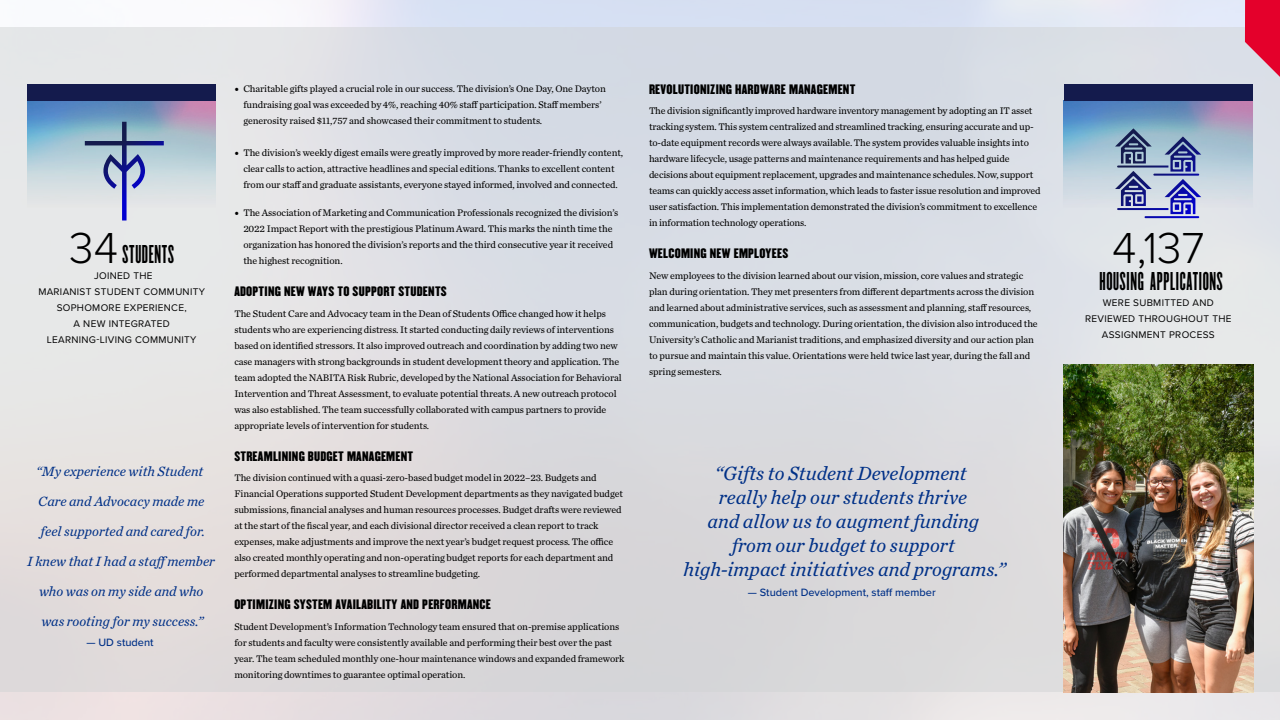
<style>
.page{position:relative;width:1280px;height:720px;background:#fff}
.page>*{position:absolute;margin:0;border:0;box-sizing:border-box;transform-origin:0 0}
.t1{font:300 45px "Proxima Nova";color:#000}
.t2{font:22.5px "Champion Bantamweight";letter-spacing:.03em;color:#000}
.t3{font:italic 20px/24px "Chronicle Text G2";color:#003087;text-align:center}
.t4{font:italic 14px/30px "Chronicle Text G2";color:#003087}
.Goal_subsection_title{font:12px "Champion Welterweight";letter-spacing:.02em;color:#000}
.t5{font:500 11px "Proxima Nova";color:#003087}
.t6{font:10px/16px "Chronicle Text G2";letter-spacing:-.01em;color:#000}
.t7{font:10px/16px "Proxima Nova";letter-spacing:.03em;color:#000;text-align:center}
.s1{font-family:"Proxima Nova";font-weight:300;font-size:45px}
.s2{font-family:"Minion Pro";font-size:12px}
</style>
<div class="page">
<div style="left:0;top:28px;width:1280px;height:664px;background:#dbdce3"></div>
<svg style="left:1245px;top:0;width:35px;height:77px"></svg>
<img style="left:27px;top:101px;width:189px;height:107px">
<div style="left:27px;top:84px;width:189px;height:17px;background:#141b4d"></div>
<svg style="left:85px;top:122px;width:79px;height:99px"></svg>
<img style="left:1064px;top:101px;width:189px;height:94px">
<div style="left:1064px;top:84px;width:189px;height:17px;background:#141b4d"></div>
<svg style="left:1115px;top:128px;width:86px;height:86px"></svg>
<img style="left:1064px;top:365px;width:189px;height:328px">
<p class="t2" style="left:69px;top:238px;width:106px"><span class="s1">34</span> STUDENTS</p>
<p class="t7" style="left:38px;top:268px;width:168px">JOINED THE<br>MARIANIST STUDENT COMMUNITY<br>SOPHOMORE EXPERIENCE,<br>A NEW INTEGRATED<br>LEARNING-LIVING COMMUNITY</p>
<p class="t4" style="left:36px;top:455px;width:171px">“My experience with Student<br>Care and Advocacy made me feel supported and cared for.</p>
<p class="t4" style="left:27px;top:545px;width:189px;text-align:center">I knew that I had a staff member who was on my side and who was rooting for my success.”</p>
<p class="t5" style="left:86px;top:634px;width:69px">— UD student</p>
<p class="t6" style="left:243px;top:80px;width:364px;text-indent:-9px"><span class="s2">•</span> Charitable gifts played a crucial role in our success. The division’s One Day, One Dayton fundraising goal was exceeded by 4%, reaching 40% staff participation. Staff members’ generosity raised $11,757 and showcased their commitment to students.</p>
<p class="t6" style="left:234px;top:144px;width:390px;text-align:center"><span class="s2">•</span> The division’s weekly digest emails were greatly improved by more reader-friendly content, clear calls to action, attractive headlines and special editions. Thanks to excellent content from our staff and graduate assistants, everyone stayed informed, involved and connected.</p>
<p class="t6" style="left:243px;top:204px;width:376px;text-indent:-9px"><span class="s2">•</span> The Association of Marketing and Communication Professionals recognized the division’s 2022 Impact Report with the prestigious Platinum Award. This marks the ninth time the organization has honored the division’s reports and the third consecutive year it received the highest recognition.</p>
<p class="Goal_subsection_title" style="left:234px;top:282px;width:214px">ADOPTING NEW WAYS TO SUPPORT STUDENTS</p>
<p class="t6" style="left:234px;top:305px;width:389px">The Student Care and Advocacy team in the Dean of Students Office changed how it helps students who are experiencing distress. It started conducting daily reviews of interventions based on identified stressors. It also improved outreach and coordination by adding two new case managers with strong backgrounds in student development theory and application. The team adopted the NABITA Risk Rubric, developed by the National Association for Behavioral Intervention and Threat Assessment, to evaluate potential threats. A new outreach protocol was also established. The team successfully collaborated with campus partners to provide appropriate levels of intervention for students.</p>
<p class="Goal_subsection_title" style="left:234px;top:446px;width:180px">STREAMLINING BUDGET MANAGEMENT</p>
<p class="t6" style="left:234px;top:469px;width:390px">The division continued with a quasi-zero-based budget model in 2022–23. Budgets and Financial Operations supported Student Development departments as they navigated budget submissions, financial analyses and human resources processes. Budget drafts were reviewed at the start of the fiscal year, and each divisional director received a clean report to track expenses, make adjustments and improve the next year’s budget request process. The office also created monthly operating and non-operating budget reports for each department and performed departmental analyses to streamline budgeting.</p>
<p class="Goal_subsection_title" style="left:234px;top:595px;width:258px">OPTIMIZING SYSTEM AVAILABILITY AND PERFORMANCE</p>
<p class="t6" style="left:234px;top:618px;width:392px">Student Development’s Information Technology team ensured that on-premise applications for students and faculty were consistently available and performing their best over the past year. The team scheduled monthly one-hour maintenance windows and expanded framework monitoring downtimes to guarantee optimal operation.</p>
<p class="Goal_subsection_title" style="left:649px;top:79px;width:208px">REVOLUTIONIZING HARDWARE MANAGEMENT</p>
<p class="t6" style="left:649px;top:103px;width:393px">The division significantly improved hardware inventory management by adopting an IT asset tracking system. This system centralized and streamlined tracking, ensuring accurate and up&shy;to-date equipment records were always available. The system provides valuable insights into hardware lifecycle, usage patterns and maintenance requirements and has helped guide decisions about equipment replacement, upgrades and maintenance schedules. Now, support teams can quickly access asset information, which leads to faster issue resolution and improved user satisfaction. This implementation demonstrated the division’s commitment to excellence in information technology operations.</p>
<p class="Goal_subsection_title" style="left:649px;top:244px;width:141px">WELCOMING NEW EMPLOYEES</p>
<p class="t6" style="left:649px;top:267px;width:390px">New employees to the division learned about our vision, mission, core values and strategic plan during orientation. They met presenters from different departments across the division and learned about administrative services, such as assessment and planning, staff resources, communication, budgets and technology. During orientation, the division also introduced the University’s Catholic and Marianist traditions, and emphasized diversity and our action plan to pursue and maintain this value. Orientations were held twice last year, during the fall and spring semesters.</p>
<p class="t3" style="left:684px;top:461px;width:324px">“Gifts to Student Development<br>really help our students thrive<br>and allow us to augment funding<br>from our budget to support high-impact initiatives and programs.”</p>
<p class="t5" style="left:748px;top:585px;width:189px">— Student Development, staff member</p>
<p class="t1" style="left:1112px;top:215px;width:94px">4,137</p>
<p class="t2" style="left:1099px;top:265px;width:125px">HOUSING APPLICATIONS</p>
<p class="t7" style="left:1085px;top:295px;width:148px">WERE SUBMITTED AND<br>REVIEWED THROUGHOUT THE<br>ASSIGNMENT PROCESS</p>
</div>
